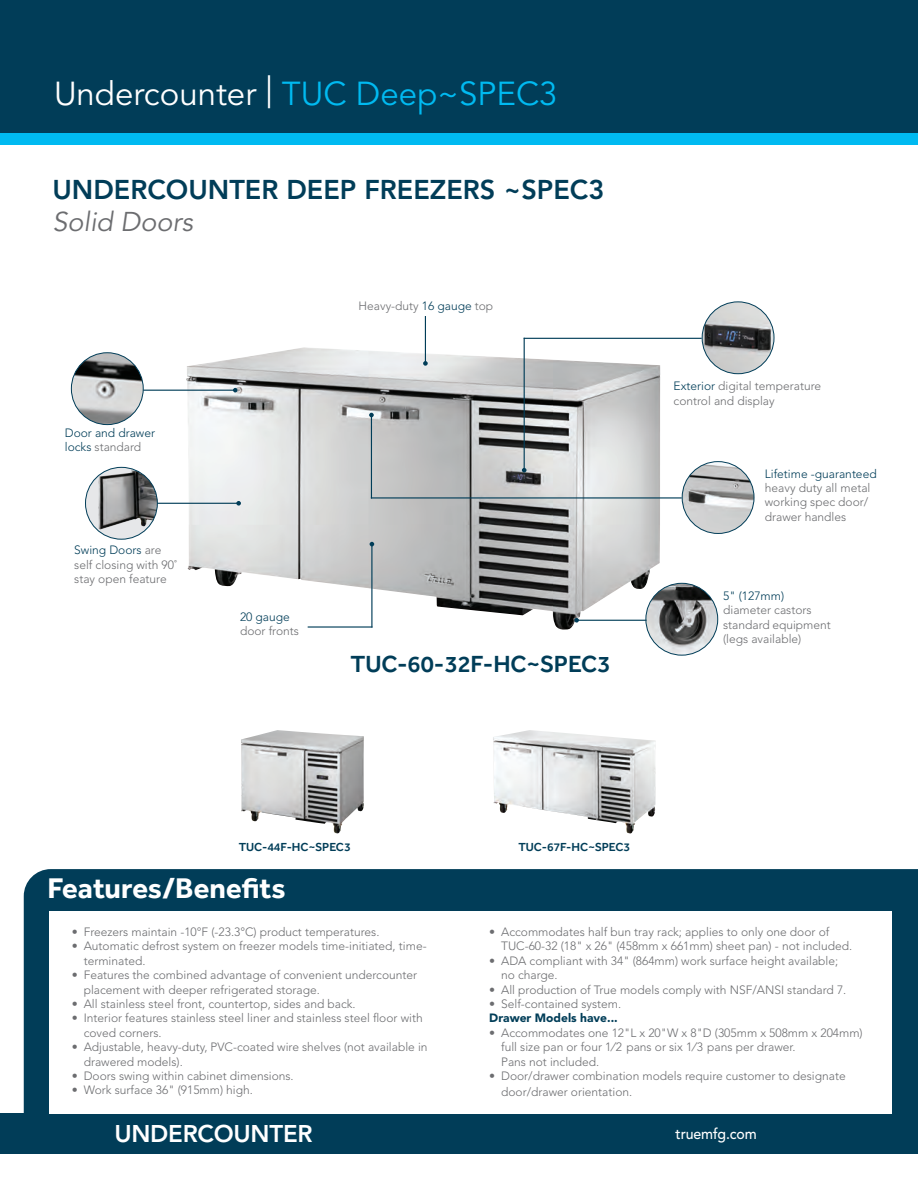
<style>
.page{position:relative;width:918px;height:1188px;background:#fff}
.page>*{position:absolute;margin:0;border:0;box-sizing:border-box;transform-origin:0 0}
.t1{font:33px "Avenir LT Std";color:#fff}
.t2{font:700 29.25px "Effra CC";color:#fff}
.t3{font:800 27px "Avenir LT Std";color:#013d58}
.t4{font:italic 27px "Avenir LT Std";color:#6c6d70}
.t5{font:600 24px "Effra CC";color:#013d58}
.t6{font:800 24px "Avenir LT Std";letter-spacing:-.01em;color:#fff}
.t7{font:500 15px "Avenir LT Std";letter-spacing:-.01em;color:#fff;scale:.94 1}
.t8{font:300 12px/14.4px "Avenir LT Std";color:#6c6d70}
.t9{font:300 12px/14.4px "Avenir LT Std";color:#013d58}
.t10{font:600 12px "Effra CC";color:#013d58}
.t11{font:900 12px "Avenir LT Std";color:#013d58}
.s1{color:#00baf1}
.s2{color:#6c6d70}
.s3{color:#013d58}
</style>
<div class="page">
<div style="left:0;top:1113px;width:918px;height:41px;background:#013d58"></div>
<div style="left:0;top:0;width:918px;height:140px;background:#013d58"></div>
<div style="left:0;top:133px;width:918px;height:12px;background:#00baf1"></div>
<div style="left:24px;top:869px;width:894px;height:244px;background:#013d58"></div>
<div style="left:50px;top:911px;width:842px;height:202px;background:#fff"></div>
<img style="left:241px;top:730px;width:123px;height:104px">
<img style="left:493px;top:730px;width:163px;height:103px">
<img style="left:185px;top:347px;width:475px;height:285px">
<div style="left:86px;top:467px;width:71px;height:72px;background:#e6e7e9;border-radius:50%"></div>
<img style="left:99px;top:469px;width:58px;height:61px">
<div style="left:85px;top:467px;width:73px;height:73px;border:1px solid #013d58;border-radius:50%"></div>
<hr style="left:157px;top:503px;width:82px;height:1px;background:#013d58">
<svg style="left:236px;top:501px;width:5px;height:5px"></svg>
<img style="left:646px;top:583px;width:72px;height:72px;border-radius:36px">
<div style="left:645px;top:583px;width:73px;height:73px;border:1px solid #013d58;border-radius:50%"></div>
<hr style="left:577px;top:620px;width:70px;height:1px;background:#013d58">
<svg style="left:574px;top:618px;width:5px;height:5px"></svg>
<hr style="left:425px;top:316px;width:1px;height:47px;background:#013d58">
<svg style="left:423px;top:361px;width:5px;height:5px"></svg>
<hr style="left:524px;top:338px;width:1px;height:132px;background:#013d58">
<svg style="left:522px;top:468px;width:4px;height:4px"></svg>
<hr style="left:371px;top:544px;width:1px;height:84px;background:#013d58">
<svg style="left:370px;top:542px;width:4px;height:4px"></svg>
<img style="left:71px;top:353px;width:72px;height:72px;border-radius:36px">
<div style="left:71px;top:352px;width:73px;height:73px;border:1px solid #013d58;border-radius:50%"></div>
<hr style="left:143px;top:390px;width:92px;height:1px;background:#013d58">
<svg style="left:233px;top:388px;width:5px;height:4px"></svg>
<img style="left:682px;top:462px;width:72px;height:71px;border-radius:36px">
<div style="left:682px;top:461px;width:72px;height:73px;border:1px solid #013d58;border-radius:50%"></div>
<img style="left:702px;top:302px;width:72px;height:72px;border-radius:36px">
<div style="left:702px;top:301px;width:72px;height:73px;border:1px solid #013d58;border-radius:50%"></div>
<hr style="left:371px;top:497px;width:311px;height:2px;background:#013d58">
<hr style="left:371px;top:415px;width:1px;height:84px;background:#013d58">
<svg style="left:369px;top:413px;width:5px;height:4px"></svg>
<hr style="left:524px;top:338px;width:178px;height:1px;background:#013d58">
<hr style="left:308px;top:626px;width:64px;height:2px;background:#013d58">
<h1 class="t1" style="left:54px;top:74px;width:505px">Undercounter | <span class="s1">TUC Deep~SPEC3</span></h1>
<h3 class="t3" style="left:52px;top:173px;width:553px">UNDERCOUNTER DEEP FREEZERS ~SPEC3</h3>
<h3 class="t4" style="left:52px;top:206px;width:142px">Solid Doors</h3>
<p class="t9" style="left:65px;top:426px;width:92px">Door and drawer locks <span class="s2">standard</span></p>
<p class="t8" style="left:74px;top:543px;width:104px"><span class="s3">Swing Doors</span> are self closing with 90˚ stay open feature</p>
<p class="t8" style="left:359px;top:299px;width:136px">Heavy-duty <span class="s3">16 gauge</span> top</p>
<p class="t9" style="left:240px;top:610px;width:51px">20 gauge</p>
<p class="t8" style="left:240px;top:624px;width:60px">door fronts</p>
<h3 class="t5" style="left:350px;top:648px;width:261px">TUC-60-32F-HC~SPEC3</h3>
<p class="t8" style="left:674px;top:379px;width:149px"><span class="s3">Exterior</span> digital temperature control and display</p>
<p class="t9" style="left:765px;top:466px;width:113px">Lifetime -guaranteed</p>
<p class="t8" style="left:765px;top:481px;width:107px">heavy duty all metal working spec door/ drawer handles</p>
<p class="t9" style="left:723px;top:589px;width:63px">5" (127mm)</p>
<p class="t8" style="left:723px;top:603px;width:109px">diameter castors standard equipment (legs available)</p>
<p class="t10" style="left:239px;top:840px;width:113px">TUC-44F-HC~SPEC3</p>
<p class="t10" style="left:518px;top:840px;width:113px">TUC-67F-HC~SPEC3</p>
<h2 class="t2" style="left:48px;top:869px;width:239px">Features/Benefits</h2>
<p class="t8" style="left:72px;top:925px;width:309px">• Freezers maintain -10°F (-23.3°C) product temperatures.</p>
<p class="t8" style="left:84px;top:939px;width:344px;text-indent:-12px">• Automatic defrost system on freezer models time-initiated, time&shy;terminated.</p>
<p class="t8" style="left:84px;top:968px;width:335px;text-indent:-12px">• Features the combined advantage of convenient undercounter placement with deeper refrigerated storage.</p>
<p class="t8" style="left:72px;top:997px;width:286px">• All stainless steel front, countertop, sides and back.</p>
<p class="t8" style="left:84px;top:1011px;width:341px;text-indent:-12px">• Interior features stainless steel liner and stainless steel floor with coved corners.</p>
<p class="t8" style="left:84px;top:1040px;width:345px;text-indent:-12px">• Adjustable, heavy-duty, PVC-coated wire shelves (not available in drawered models).</p>
<p class="t8" style="left:72px;top:1069px;width:223px">• Doors swing within cabinet dimensions.</p>
<p class="t8" style="left:72px;top:1083px;width:183px">• Work surface 36" (915mm) high.</p>
<h3 class="t6" style="left:114px;top:1120px;width:200px">UNDERCOUNTER</h3>
<p class="t8" style="left:501px;top:925px;width:353px;text-indent:-12px">• Accommodates half bun tray rack; applies to only one door of<br>TUC-60-32 (18" x 26" (458mm x 661mm) sheet pan) - not included.</p>
<p class="t8" style="left:501px;top:954px;width:339px;text-indent:-12px">• ADA compliant with 34" (864mm) work surface height available; no charge.</p>
<p class="t8" style="left:489px;top:982px;width:359px">• All production of True models comply with NSF/ANSI standard 7.</p>
<p class="t8" style="left:489px;top:997px;width:133px">• Self-contained system.</p>
<p class="t11" style="left:489px;top:1011px;width:130px">Drawer Models have...</p>
<p class="t8" style="left:501px;top:1026px;width:363px;text-indent:-12px">• Accommodates one 12"L x 20"W x 8"D (305mm x 508mm x 204mm) full size pan or four 1⁄2 pans or six 1⁄3 pans per drawer.<br>Pans not included.</p>
<p class="t8" style="left:501px;top:1068px;width:346px;line-height:16.2px;text-indent:-12px">• Door/drawer combination models require customer to designate door/drawer orientation.</p>
<p class="t7" style="left:676px;top:1125px;width:88px">truemfg.com</p>
</div>
